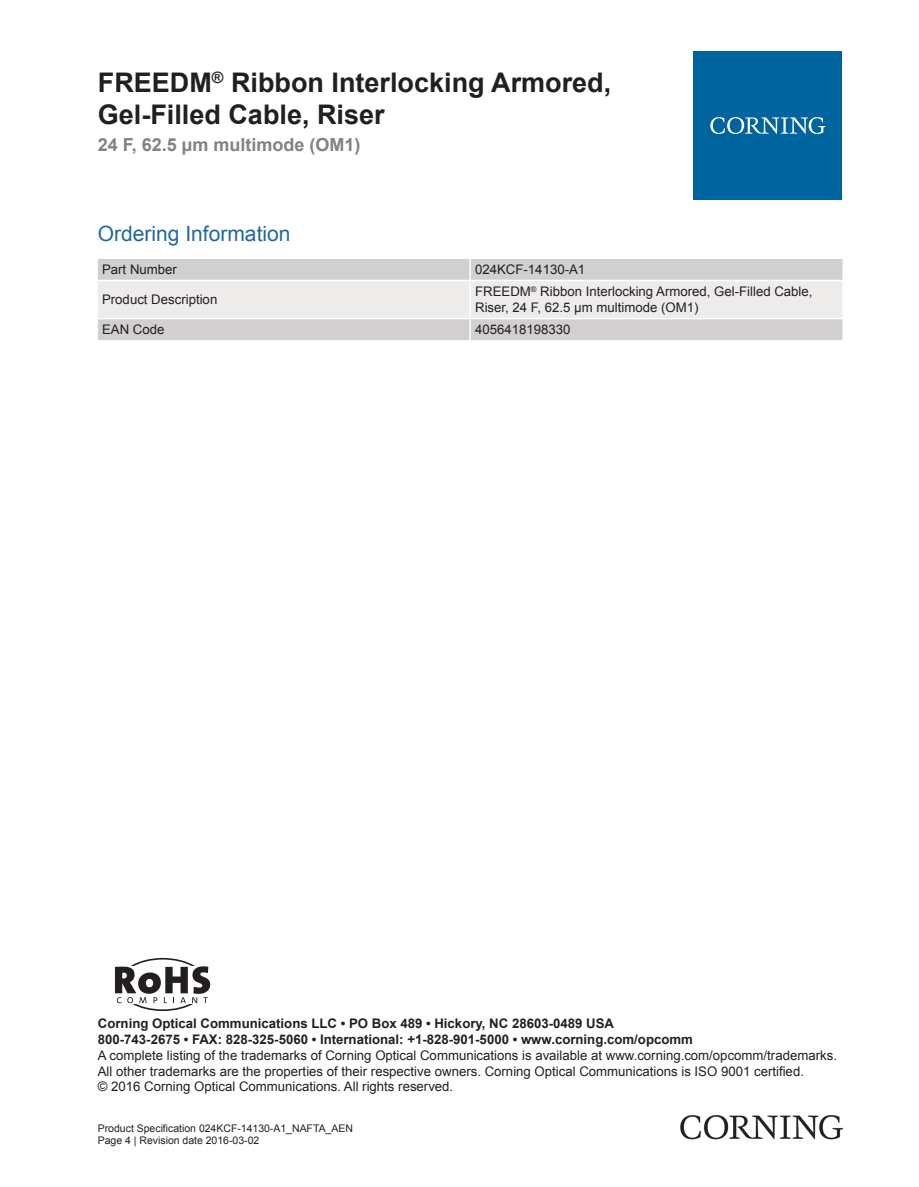
<style>
.page{position:relative;width:919px;height:1187px;background:#fff}
.page>*{position:absolute;margin:0;border:0;box-sizing:border-box;transform-origin:0 0}
.t1{font:700 27px/32.4px "Arial";color:#231f20}
.t2{font:21px "Arial";color:#2166a2}
.t3{font:700 18px "Arial";color:#808285}
.t4{font:13.2px/15.9px "Arial";color:#231f20}
.t5{font:700 13.2px/15.9px "Arial";color:#231f20}
.t6{font:10.5px/12.6px "Arial";color:#231f20}
</style>
<div class="page">
<div style="left:98px;top:259px;width:744px;height:81px;background:#d1cfcf"></div>
<div style="left:98px;top:281px;width:744px;height:37px;background:#edeceb"></div>
<hr style="left:469px;top:259px;width:2px;height:21px;background:#fff">
<hr style="left:469px;top:281px;width:2px;height:37px;background:#fff">
<hr style="left:469px;top:319px;width:2px;height:21px;background:#fff">
<hr style="left:98px;top:280px;width:372px;height:1px;background:#fff">
<hr style="left:470px;top:280px;width:372px;height:1px;background:#fff">
<hr style="left:98px;top:318px;width:372px;height:1px;background:#fff">
<hr style="left:470px;top:318px;width:372px;height:1px;background:#fff">
<div style="left:693px;top:51px;width:149px;height:149px;background:#00649e"></div>
<svg style="left:710px;top:117px;width:115px;height:17px"></svg>
<img style="left:680px;top:1115px;width:162px;height:24px">
<div style="left:118px;top:957px;width:90px;height:53px;border:2px solid #231f20;border-radius:50%"></div>
<div style="left:98px;top:966px;width:123px;height:38px;background:#fff"></div>
<svg style="left:115px;top:966px;width:95px;height:37px"></svg>
<h1 class="t1" style="left:98px;top:67px;width:515px">FREEDM<sup>®</sup> Ribbon Interlocking Armored,<br>Gel-Filled Cable, Riser</h1>
<h3 class="t3" style="left:98px;top:132px;width:264px">24 F, 62.5 µm multimode (OM1)</h3>
<h2 class="t2" style="left:98px;top:219px;width:194px">Ordering Information</h2>
<p class="t4" style="left:102px;top:261px;width:76px">Part Number</p>
<p class="t4" style="left:475px;top:261px;width:112px">024KCF-14130-A1</p>
<p class="t4" style="left:102px;top:292px;width:117px">Product Description</p>
<p class="t4" style="left:475px;top:284px;width:339px">FREEDM<sup>®</sup> Ribbon Interlocking Armored, Gel-Filled Cable,<br>Riser, 24 F, 62.5 µm multimode (OM1)</p>
<p class="t4" style="left:102px;top:322px;width:64px">EAN Code</p>
<p class="t4" style="left:475px;top:322px;width:97px">4056418198330</p>
<p class="t5" style="left:98px;top:1015px;width:596px">Corning Optical Communications LLC • PO Box 489 • Hickory, NC 28603-0489 USA<br>800-743-2675 • FAX: 828-325-5060 • International: +1-828-901-5000 • www.corning.com/opcomm</p>
<p class="t4" style="left:98px;top:1047px;width:740px">A complete listing of the trademarks of Corning Optical Communications is available at www.corning.com/opcomm/trademarks.<br>All other trademarks are the properties of their respective owners. Corning Optical Communications is ISO 9001 certified.<br>© 2016 Corning Optical Communications. All rights reserved.</p>
<p class="t6" style="left:98px;top:1121px;width:257px">Product Specification 024KCF-14130-A1_NAFTA_AEN<br>Page 4 | Revision date 2016-03-02</p>
</div>
